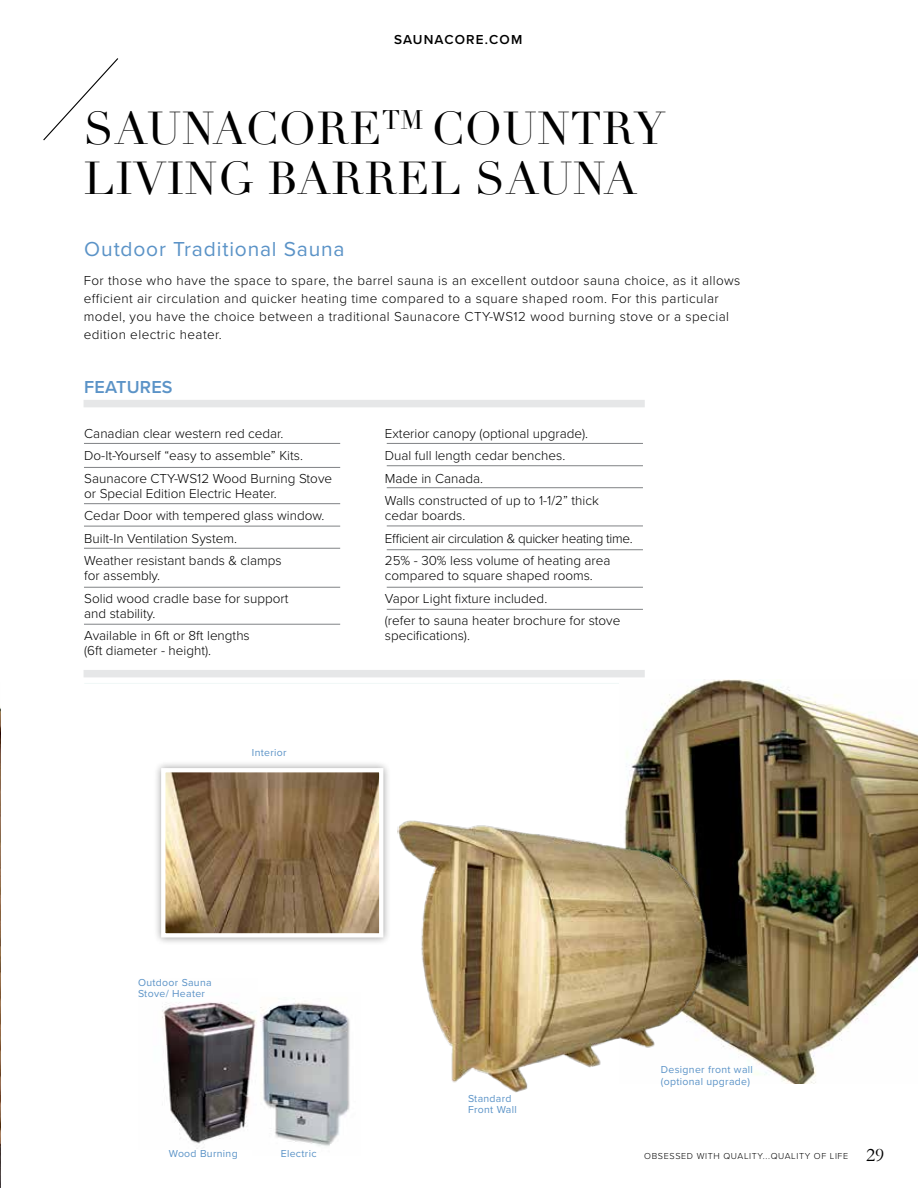
<style>
.page{position:relative;width:918px;height:1188px;background:#fff}
.page>*{position:absolute;margin:0;border:0;box-sizing:border-box;transform-origin:0 0}
.t1{font:45px/51px "Didot";letter-spacing:.015em;color:#000}
.t2{font:21px "Proxima Nova";letter-spacing:.04em;color:#5b93c7}
.t3{font:600 18px "Proxima Nova";letter-spacing:.01em;color:#5b93c7}
.t4{font:300 13.5px/22.5px "Proxima Nova";color:#000}
.t5{font:300 13.5px/18px "Proxima Nova";letter-spacing:.03em;color:#000}
.t6{font:300 13.5px/22.5px "Proxima Nova";letter-spacing:-.025em;color:#000}
.t7{font:600 13.5px "Proxima Nova";letter-spacing:.085em;color:#000}
.t8{font:10.5px/10.5px "Proxima Nova";letter-spacing:.03em;color:#5b93c7}
.t9{font:300 9px "Proxima Nova";letter-spacing:.07em;color:#000}
.s1{font-family:"Garamond";font-weight:400;font-size:19.5px}
</style>
<div class="page">
<img style="left:0;top:707px;width:1px;height:481px">
<hr style="left:84px;top:683px;width:568px;height:1px;background:#f0f8f7">
<div style="left:84px;top:400px;width:561px;height:7px;background:#e6e7e8"></div>
<div style="left:84px;top:670px;width:561px;height:7px;background:#e6e7e8"></div>
<hr style="left:84px;top:443px;width:256px;height:1px;background:#808285">
<hr style="left:387px;top:443px;width:256px;height:1px;background:#808285">
<hr style="left:387px;top:465px;width:256px;height:1px;background:#808285">
<hr style="left:387px;top:487px;width:256px;height:1px;background:#808285">
<hr style="left:387px;top:526px;width:256px;height:1px;background:#808285">
<hr style="left:387px;top:549px;width:256px;height:1px;background:#808285">
<hr style="left:387px;top:587px;width:256px;height:1px;background:#808285">
<hr style="left:387px;top:609px;width:256px;height:1px;background:#808285">
<hr style="left:84px;top:467px;width:256px;height:1px;background:#808285">
<hr style="left:84px;top:503px;width:256px;height:1px;background:#808285">
<hr style="left:84px;top:526px;width:256px;height:1px;background:#808285">
<hr style="left:84px;top:548px;width:256px;height:1px;background:#808285">
<hr style="left:84px;top:587px;width:256px;height:1px;background:#808285">
<hr style="left:84px;top:624px;width:256px;height:1px;background:#808285">
<img style="left:619px;top:680px;width:299px;height:404px">
<img style="left:260px;top:998px;width:90px;height:148px">
<img style="left:162px;top:1002px;width:95px;height:147px">
<div style="left:153px;top:760px;width:239px;height:186px;background:#000;opacity:.4"></div>
<img style="left:166px;top:773px;width:212px;height:160px">
<div style="left:161px;top:768px;width:222px;height:170px;border:4px solid #fff"></div>
<img style="left:397px;top:818px;width:312px;height:275px">
<svg style="left:43px;top:58px;width:76px;height:83px"></svg>
<p class="t7" style="left:394px;top:30px;width:130px">SAUNACORE.COM</p>
<h1 class="t1" style="left:84px;top:103px;width:583px">SAUNACORE<sup>TM</sup> COUNTRY<br>LIVING BARREL SAUNA</h1>
<h2 class="t2" style="left:84px;top:234px;width:262px">Outdoor Traditional Sauna</h2>
<p class="t5" style="left:84px;top:271px;width:658px">For those who have the space to spare, the barrel sauna is an excellent outdoor sauna choice, as it allows efficient air circulation and quicker heating time compared to a square shaped room. For this particular model, you have the choice between a traditional Saunacore CTY-WS12 wood burning stove or a special edition electric heater.</p>
<h3 class="t3" style="left:84px;top:373px;width:90px">FEATURES</h3>
<p class="t4" style="left:84px;top:421px;width:249px">Canadian clear western red cedar.<br>Do-It-Yourself “easy to assemble” Kits.<br>Saunacore CTY-WS12 Wood Burning Stove</p>
<p class="t4" style="left:84px;top:481px;width:242px">or Special Edition Electric Heater.<br>Cedar Door with tempered glass window.<br>Built-In Ventilation System.<br>Weather resistant bands &amp; clamps</p>
<p class="t4" style="left:84px;top:564px;width:206px">for assembly.<br>Solid wood cradle base for support</p>
<p class="t4" style="left:84px;top:601px;width:167px">and stability.<br>Available in 6ft or 8ft lengths</p>
<p class="t4" style="left:84px;top:639px;width:128px">(6ft diameter - height).</p>
<p class="t8" style="left:252px;top:746px;width:36px">Interior</p>
<p class="t4" style="left:385px;top:421px;width:216px">Exterior canopy (optional upgrade).<br>Dual full length cedar benches.<br>Made in Canada.<br>Walls constructed of up to 1-1/2” thick</p>
<p class="t6" style="left:385px;top:504px;width:249px">cedar boards.<br>Efficient air circulation &amp; quicker heating time.<br>25% - 30% less volume of heating area</p>
<p class="t4" style="left:385px;top:564px;width:237px">compared to square shaped rooms.<br>Vapor Light fixture included.<br>(refer to sauna heater brochure for stove</p>
<p class="t4" style="left:385px;top:624px;width:87px">specifications).</p>
<p class="t8" style="left:138px;top:977px;width:75px">Outdoor Sauna<br>Stove/ Heater</p>
<p class="t8" style="left:169px;top:1148px;width:70px">Wood Burning</p>
<p class="t8" style="left:281px;top:1148px;width:37px">Electric</p>
<p class="t8" style="left:468px;top:1093px;width:50px">Standard<br>Front Wall</p>
<p class="t8" style="left:661px;top:1063px;width:94px;line-height:12px">Designer front wall (optional upgrade)</p>
<p class="t9" style="left:644px;top:1149px;width:241px">OBSESSED WITH QUALITY...QUALITY OF LIFE <span class="s1">29</span></p>
</div>
